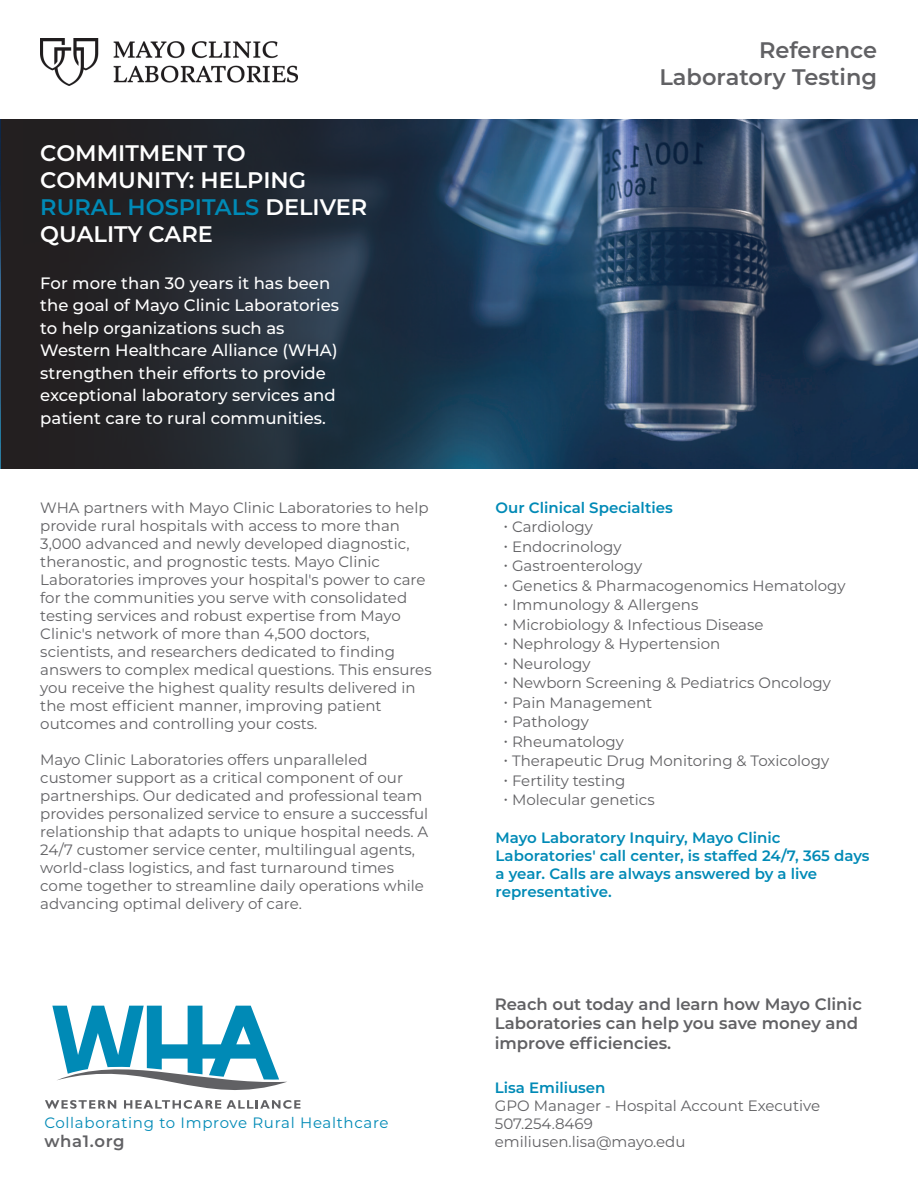
<style>
.page{position:relative;width:918px;height:1188px;background:#fff}
.page>*{position:absolute;margin:0;border:0;box-sizing:border-box;transform-origin:0 0}
.t1{font:600 22.5px/27px "Montserrat";color:#fff}
.t2{font:600 22.5px/27px "Montserrat";color:#616164;text-align:right}
.t3{font:500 16.5px/22.5px "Montserrat";color:#fff}
.t4{font:600 16.5px/19.8px "Montserrat";color:#616164}
.t5{font:15px/18px "Montserrat";color:#616164}
.t6{font:600 15px/18px "Montserrat";color:#008ab6}
.t7{font:15px "Montserrat";letter-spacing:.045em;color:#008ab6}
.s1{color:#008ab6}
</style>
<div class="page">
<img style="left:0;top:120px;width:918px;height:349px">
<svg style="left:1px;top:120px;width:549px;height:349px;background:#22303d"></svg>
<img style="left:40px;top:39px;width:258px;height:46px">
<svg style="left:45px;top:1006px;width:256px;height:103px"></svg>
<h1 class="t1" style="left:40px;top:139px;width:328px">COMMITMENT TO<br>COMMUNITY: HELPING<br><span class="s1">RURAL HOSPITALS</span> DELIVER<br>QUALITY CARE</h1>
<p class="t3" style="left:40px;top:271px;width:300px">For more than 30 years it has been the goal of Mayo Clinic Laboratories to help organizations such as Western Healthcare Alliance (WHA) strengthen their efforts to provide exceptional laboratory services and patient care to rural communities.</p>
<p class="t5" style="left:40px;top:498px;width:393px">WHA partners with Mayo Clinic Laboratories to help provide rural hospitals with access to more than 3,000 advanced and newly developed diagnostic, theranostic, and prognostic tests. Mayo Clinic Laboratories improves your hospital's power to care for the communities you serve with consolidated testing services and robust expertise from Mayo Clinic's network of more than 4,500 doctors, scientists, and researchers dedicated to finding answers to complex medical questions. This ensures you receive the highest quality results delivered in the most efficient manner, improving patient outcomes and controlling your costs.</p>
<p class="t5" style="left:40px;top:750px;width:390px">Mayo Clinic Laboratories offers unparalleled customer support as a critical component of our partnerships. Our dedicated and professional team provides personalized service to ensure a successful relationship that adapts to unique hospital needs. A 24/7 customer service center, multilingual agents, world-class logistics, and fast turnaround times come together to streamline daily operations while advancing optimal delivery of care.</p>
<p class="t7" style="left:44px;top:1112px;width:346px">Collaborating to Improve Rural Healthcare</p>
<p class="t4" style="left:44px;top:1131px;width:82px">wha1.org</p>
<h1 class="t2" style="left:659px;top:35px;width:219px">Reference<br>Laboratory Testing</h1>
<p class="t6" style="left:496px;top:498px;width:179px">Our Clinical Specialties</p>
<p class="t5" style="left:503px;top:518px;width:91px">• Cardiology</p>
<p class="t5" style="left:503px;top:537px;width:120px">• Endocrinology</p>
<p class="t5" style="left:503px;top:557px;width:140px">• Gastroenterology</p>
<p class="t5" style="left:503px;top:576px;width:344px">• Genetics &amp; Pharmacogenomics Hematology</p>
<p class="t5" style="left:503px;top:596px;width:196px">• Immunology &amp; Allergens</p>
<p class="t5" style="left:503px;top:615px;width:262px">• Microbiology &amp; Infectious Disease</p>
<p class="t5" style="left:503px;top:635px;width:218px">• Nephrology &amp; Hypertension</p>
<p class="t5" style="left:503px;top:654px;width:89px">• Neurology</p>
<p class="t5" style="left:503px;top:674px;width:329px">• Newborn Screening &amp; Pediatrics Oncology</p>
<p class="t5" style="left:503px;top:693px;width:150px">• Pain Management</p>
<p class="t5" style="left:503px;top:713px;width:87px">• Pathology</p>
<p class="t5" style="left:503px;top:732px;width:122px">• Rheumatology</p>
<p class="t5" style="left:503px;top:752px;width:327px">• Therapeutic Drug Monitoring &amp; Toxicology</p>
<p class="t5" style="left:503px;top:771px;width:124px">• Fertility testing</p>
<p class="t5" style="left:503px;top:791px;width:153px">• Molecular genetics</p>
<p class="t6" style="left:496px;top:828px;width:376px">Mayo Laboratory Inquiry, Mayo Clinic Laboratories' call center, is staffed 24/7, 365 days a year. Calls are always answered by a live representative.</p>
<p class="t4" style="left:495px;top:993px;width:369px">Reach out today and learn how Mayo Clinic<br>Laboratories can help you save money and improve efficiencies.</p>
<p class="t6" style="left:495px;top:1078px;width:112px">Lisa Emiliusen</p>
<p class="t5" style="left:495px;top:1096px;width:327px">GPO Manager - Hospital Account Executive<br>507.254.8469<br>emiliusen.lisa@mayo.edu</p>
</div>
